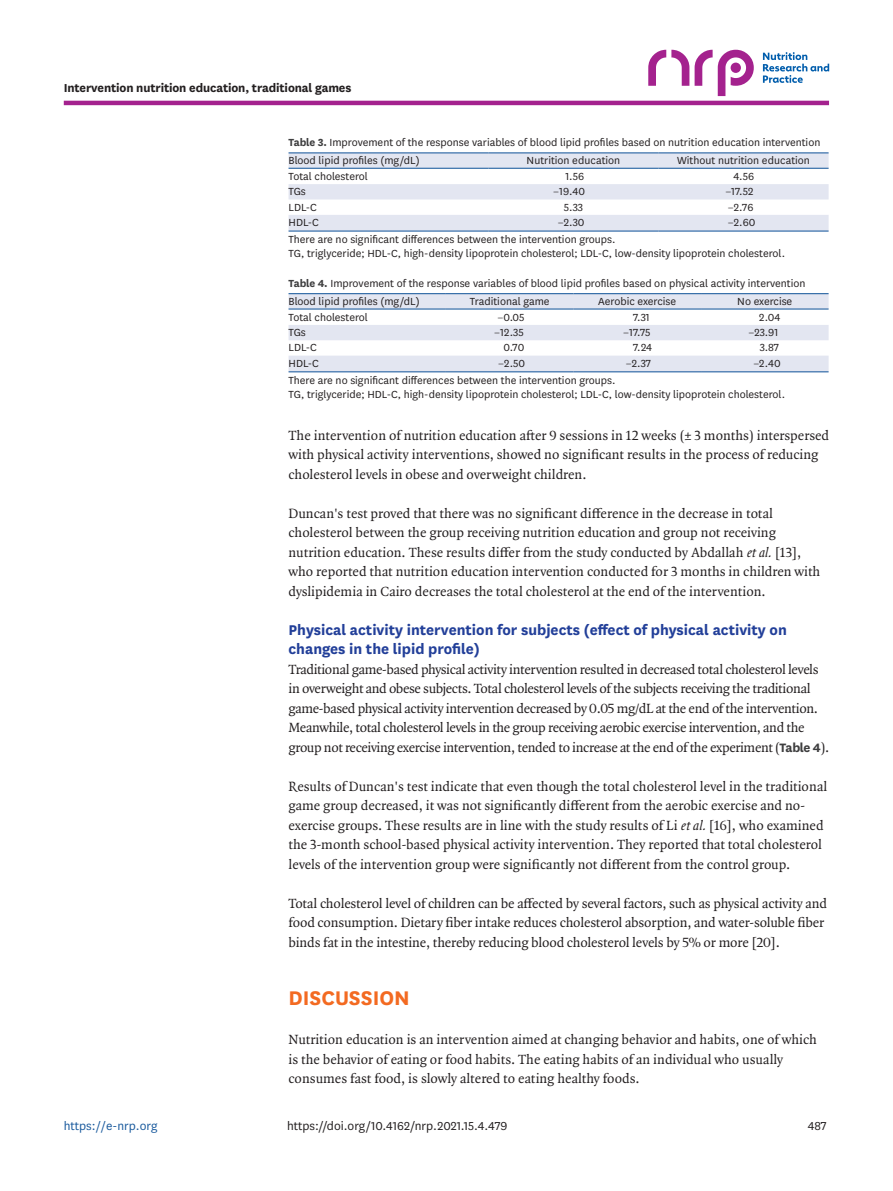
<style>
.page{position:relative;width:893px;height:1191px;background:#fff}
.page>*{position:absolute;margin:0;border:0;box-sizing:border-box;transform-origin:0 0}
.body_title1{font:700 23.1px "National";color:#f36a21}
.body_title2{font:700 16.5px/19.5px "National";color:#223f99}
.body_p{font:14.25px/19.5px "Quadraat OT";color:#231f20}
.body_p_first{font:14.25px/19.5px "Quadraat OT";letter-spacing:-.025em;color:#231f20}
.body_p_first-2{font:14.25px/19.5px "Quadraat OT";color:#231f20}
.alt-title-type{font:700 13.5px "National";letter-spacing:-.01em;color:#231f20}
.doi_running_footer{font:13.5px "National";color:#231f20}
.t1{font:13.5px "National";color:#1a5a9d}
.table-wrap-foot_p{font:12px "National";color:#231f20}
.table-wrap_caption{font:12px "National";color:#231f20}
.tbody_entry{font:12px "National";color:#231f20}
.thead_entry{font:12px "National";color:#231f20}
.table-wrap-foot_p_fi{font:12px "National";color:#231f20}
.s1{font-weight:700;color:#3e3e3f}
.s2{font-style:italic}
.s3{font-family:"National";font-weight:700;color:#3e3e3f}
</style>
<div class="page">
<hr style="left:64px;top:101px;width:765px;height:4px;background:#a4228e">
<svg style="left:695px;top:50px;width:59px;height:46px"></svg>
<svg style="left:648px;top:50px;width:41px;height:36px"></svg>
<svg style="left:763px;top:52px;width:66px;height:31px"></svg>
<svg style="left:289px;top:153px;width:540px;height:77px"></svg>
<hr style="left:289px;top:152px;width:199px;height:1px;background:#1a5a9d">
<hr style="left:488px;top:152px;width:170px;height:1px;background:#1a5a9d">
<hr style="left:658px;top:152px;width:171px;height:1px;background:#1a5a9d">
<hr style="left:289px;top:168px;width:199px;height:1px;background:#1a5a9d">
<hr style="left:488px;top:168px;width:170px;height:1px;background:#1a5a9d">
<hr style="left:658px;top:168px;width:171px;height:1px;background:#1a5a9d">
<hr style="left:289px;top:230px;width:199px;height:2px;background:#1a5a9d">
<hr style="left:488px;top:230px;width:170px;height:2px;background:#1a5a9d">
<hr style="left:658px;top:230px;width:171px;height:2px;background:#1a5a9d">
<svg style="left:289px;top:294px;width:540px;height:77px"></svg>
<hr style="left:289px;top:293px;width:157px;height:1px;background:#1a5a9d">
<hr style="left:446px;top:293px;width:127px;height:1px;background:#1a5a9d">
<hr style="left:573px;top:293px;width:128px;height:1px;background:#1a5a9d">
<hr style="left:701px;top:293px;width:128px;height:1px;background:#1a5a9d">
<hr style="left:289px;top:308px;width:157px;height:1px;background:#1a5a9d">
<hr style="left:446px;top:308px;width:127px;height:1px;background:#1a5a9d">
<hr style="left:573px;top:308px;width:128px;height:1px;background:#1a5a9d">
<hr style="left:701px;top:308px;width:128px;height:1px;background:#1a5a9d">
<hr style="left:289px;top:371px;width:157px;height:1px;background:#1a5a9d">
<hr style="left:446px;top:371px;width:127px;height:1px;background:#1a5a9d">
<hr style="left:573px;top:371px;width:128px;height:1px;background:#1a5a9d">
<hr style="left:701px;top:371px;width:128px;height:1px;background:#1a5a9d">
<p class="alt-title-type" style="left:64px;top:78px;width:289px">Intervention nutrition education, traditional games</p>
<p class="table-wrap_caption" style="left:289px;top:135px;width:533px"><span class="s1">Table 3.</span> Improvement of the response variables of blood lipid profiles based on nutrition education intervention</p>
<p class="thead_entry" style="left:289px;top:152px;width:133px">Blood lipid profiles (mg/dL)</p>
<p class="thead_entry" style="left:527px;top:152px;width:95px">Nutrition education</p>
<p class="thead_entry" style="left:677px;top:152px;width:134px">Without nutrition education</p>
<p class="tbody_entry" style="left:289px;top:168px;width:81px">Total cholesterol</p>
<p class="tbody_entry" style="left:566px;top:168px;width:20px">1.56</p>
<p class="tbody_entry" style="left:733px;top:168px;width:22px">4.56</p>
<p class="tbody_entry" style="left:289px;top:184px;width:19px">TGs</p>
<p class="tbody_entry" style="left:553px;top:184px;width:33px">−19.40</p>
<p class="tbody_entry" style="left:725px;top:184px;width:30px">−17.52</p>
<p class="tbody_entry" style="left:289px;top:199px;width:30px">LDL-C</p>
<p class="tbody_entry" style="left:564px;top:199px;width:21px">5.33</p>
<p class="tbody_entry" style="left:728px;top:199px;width:27px">−2.76</p>
<p class="tbody_entry" style="left:289px;top:214px;width:32px">HDL-C</p>
<p class="tbody_entry" style="left:558px;top:214px;width:28px">−2.30</p>
<p class="tbody_entry" style="left:728px;top:214px;width:29px">−2.60</p>
<p class="table-wrap-foot_p_fi" style="left:289px;top:232px;width:329px">There are no significant differences between the intervention groups.</p>
<p class="table-wrap-foot_p" style="left:289px;top:245px;width:498px">TG, triglyceride; HDL-C, high-density lipoprotein cholesterol; LDL-C, low-density lipoprotein cholesterol.</p>
<p class="table-wrap_caption" style="left:289px;top:276px;width:518px"><span class="s1">Table 4.</span> Improvement of the response variables of blood lipid profiles based on physical activity intervention</p>
<p class="thead_entry" style="left:289px;top:293px;width:133px">Blood lipid profiles (mg/dL)</p>
<p class="thead_entry" style="left:470px;top:293px;width:81px">Traditional game</p>
<p class="thead_entry" style="left:598px;top:293px;width:79px">Aerobic exercise</p>
<p class="thead_entry" style="left:737px;top:293px;width:57px">No exercise</p>
<p class="tbody_entry" style="left:289px;top:309px;width:81px">Total cholesterol</p>
<p class="tbody_entry" style="left:497px;top:309px;width:29px">−0.05</p>
<p class="tbody_entry" style="left:633px;top:309px;width:18px">7.31</p>
<p class="tbody_entry" style="left:759px;top:309px;width:23px">2.04</p>
<p class="tbody_entry" style="left:289px;top:324px;width:19px">TGs</p>
<p class="tbody_entry" style="left:494px;top:324px;width:31px">−12.35</p>
<p class="tbody_entry" style="left:623px;top:324px;width:29px">−17.75</p>
<p class="tbody_entry" style="left:748px;top:324px;width:31px">−23.91</p>
<p class="tbody_entry" style="left:289px;top:340px;width:30px">LDL-C</p>
<p class="tbody_entry" style="left:503px;top:340px;width:22px">0.70</p>
<p class="tbody_entry" style="left:633px;top:340px;width:20px">7.24</p>
<p class="tbody_entry" style="left:760px;top:340px;width:21px">3.87</p>
<p class="tbody_entry" style="left:289px;top:355px;width:32px">HDL-C</p>
<p class="tbody_entry" style="left:498px;top:355px;width:28px">−2.50</p>
<p class="tbody_entry" style="left:626px;top:355px;width:27px">−2.37</p>
<p class="tbody_entry" style="left:753px;top:355px;width:29px">−2.40</p>
<p class="table-wrap-foot_p_fi" style="left:289px;top:373px;width:329px">There are no significant differences between the intervention groups.</p>
<p class="table-wrap-foot_p" style="left:289px;top:386px;width:498px">TG, triglyceride; HDL-C, high-density lipoprotein cholesterol; LDL-C, low-density lipoprotein cholesterol.</p>
<p class="t1" style="left:64px;top:1116px;width:95px">https://e-nrp.org</p>
<p class="body_p" style="left:289px;top:425px;width:542px">The intervention of nutrition education after 9 sessions in 12 weeks (± 3 months) interspersed with physical activity interventions, showed no significant results in the process of reducing cholesterol levels in obese and overweight children.</p>
<p class="body_p" style="left:289px;top:503px;width:533px">Duncan's test proved that there was no significant difference in the decrease in total cholesterol between the group receiving nutrition education and group not receiving nutrition education. These results differ from the study conducted by Abdallah <span class="s2">etal.</span>[13], who reported that nutrition education intervention conducted for 3 months in children with dyslipidemia in Cairo decreases the total cholesterol at the end of the intervention.</p>
<p class="body_title2" style="left:289px;top:619px;width:500px">Physical activity intervention for subjects (effect of physical activity on changes in the lipid profile)</p>
<p class="body_p_first" style="left:289px;top:659px;width:542px">Traditional game-based physical activity intervention resulted in decreased total cholesterol levels in overweight and obese subjects. Total cholesterol levels of the subjects receiving the traditional game-based physical activity intervention decreased by 0.05 mg/dL at the end of the intervention.<br>Meanwhile, total cholesterol levels in the group receiving aerobic exercise intervention, and the group not receiving exercise intervention, tended to increase at the end of the experiment (<span class="s3">Table 4</span>).</p>
<p class="body_p" style="left:289px;top:776px;width:540px">Results of Duncan's test indicate that even though the total cholesterol level in the traditional game group decreased, it was not significantly different from the aerobic exercise and no&shy;exercise groups. These results are in line with the study results of Li <span class="s2">etal.</span>[16], who examined the 3-month school-based physical activity intervention. They reported that total cholesterol levels of the intervention group were significantly not different from the control group.</p>
<p class="body_p" style="left:289px;top:893px;width:540px">Total cholesterol level of children can be affected by several factors, such as physical activity and food consumption. Dietary fiber intake reduces cholesterol absorption, and water-soluble fiber binds fat in the intestine, thereby reducing blood cholesterol levels by 5% or more [20].</p>
<p class="body_title1" style="left:289px;top:982px;width:123px">DISCUSSION</p>
<p class="body_p_first-2" style="left:289px;top:1030px;width:530px">Nutrition education is an intervention aimed at changing behavior and habits, one of which is the behavior of eating or food habits. The eating habits of an individual who usually consumes fast food, is slowly altered to eating healthy foods.</p>
<p class="doi_running_footer" style="left:287px;top:1116px;width:222px">https://doi.org/10.4162/nrp.2021.15.4.479</p>
<p class="doi_running_footer" style="left:808px;top:1116px;width:20px">487</p>
</div>
